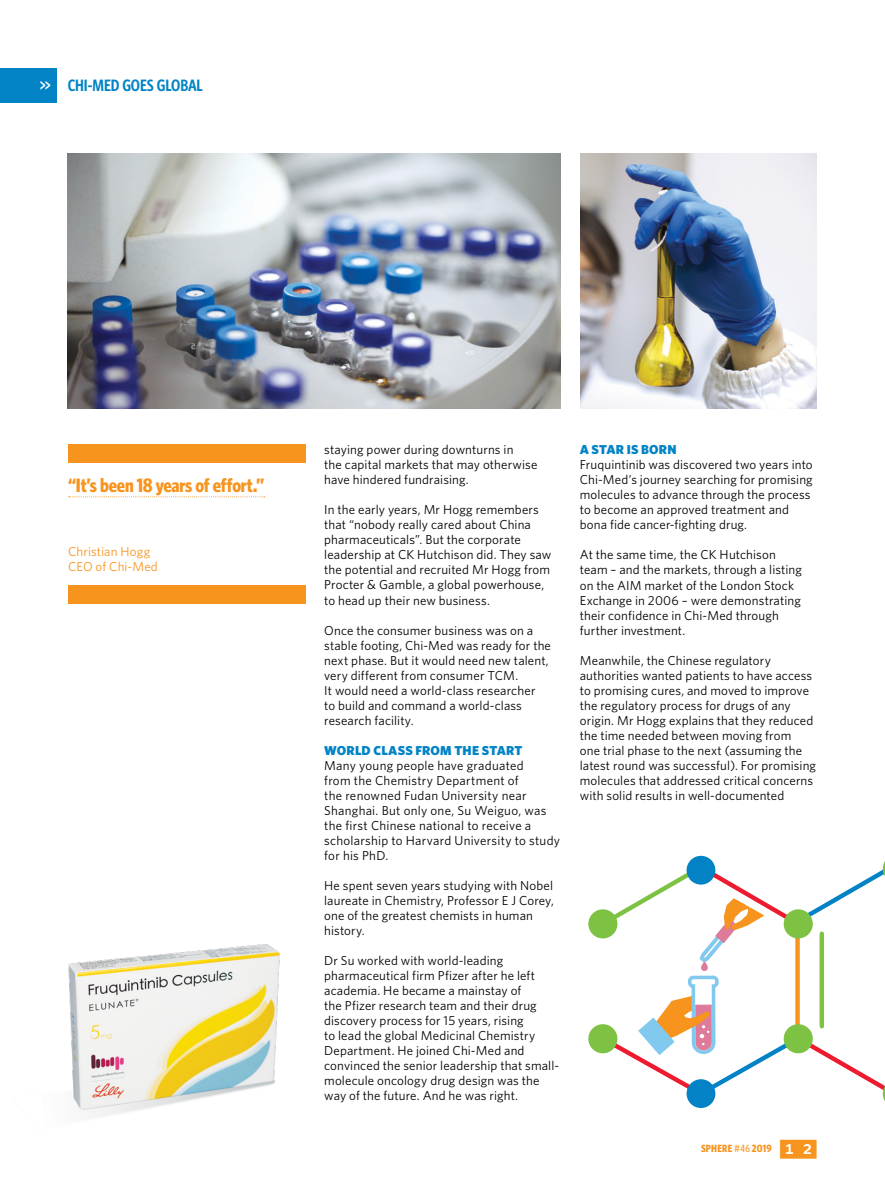
<style>
.page{position:relative;width:885px;height:1191px;background:#fff}
.page>*{position:absolute;margin:0;border:0;box-sizing:border-box;transform-origin:0 0}
.t1{font:700 19.5px "Whitney Condensed";letter-spacing:-.015em;color:#f7941e}
.t2{font:600 16.5px "Whitney Condensed";letter-spacing:-.005em;color:#0283c6}
.t3{font:12.9px/15px "Whitney";letter-spacing:.01em;color:#000}
.t4{font:900 12.9px "Whitney";letter-spacing:.015em;color:#0283c6}
.t5{font:12.9px/15px "Whitney";letter-spacing:.01em;color:#f7941e}
.t6{font:700 10.5px "Whitney Condensed";letter-spacing:.015em;color:#f7941e}
.s1{color:#fff}
.s2{font-weight:500}
.s3{font-family:"Whitney Index Black Square Bd";font-weight:400;font-size:22.5px}
</style>
<div class="page">
<div style="left:0;top:68px;width:56px;height:34px;background:#0283c6"></div>
<img style="left:68px;top:153px;width:493px;height:255px">
<img style="left:580px;top:153px;width:236px;height:255px">
<div style="left:68px;top:444px;width:237px;height:19px;background:#f7941e"></div>
<svg style="left:69px;top:496px;width:196px;height:1px"></svg>
<div style="left:68px;top:585px;width:237px;height:18px;background:#f7941e"></div>
<img style="left:68px;top:944px;width:212px;height:174px">
<div style="left:590px;top:1026px;width:25px;height:25px;background:#7dc242;border-radius:50%"></div>
<div style="left:588px;top:1024px;width:29px;height:29px;border:4px solid #7dc242;border-radius:50%"></div>
<div style="left:590px;top:911px;width:25px;height:25px;background:#7dc242;border-radius:50%"></div>
<div style="left:588px;top:909px;width:29px;height:29px;border:4px solid #7dc242;border-radius:50%"></div>
<svg style="left:596px;top:855px;width:288px;height:253px"></svg>
<p class="t2" style="left:40px;top:75px;width:157px"><span class="s1">&gt;&gt;</span> CHi-MED GOES GLOBAl</p>
<h1 class="t1" style="left:68px;top:474px;width:198px">“It’s been 18 years of effort.”</h1>
<p class="t5" style="left:68px;top:543px;width:91px">Christian Hogg<br>CEO of Chi-Med</p>
<p class="t3" style="left:324px;top:442px;width:215px">staying power during downturns in<br>the capital markets that may otherwise have hindered fundraising.</p>
<p class="t3" style="left:324px;top:502px;width:229px">In the early years, Mr Hogg remembers that “nobody really cared about China pharmaceuticals”. But the corporate leadership at CK Hutchison did. They saw the potential and recruited Mr Hogg from Procter &amp; Gamble, a global powerhouse, to head up their new business.</p>
<p class="t3" style="left:324px;top:622px;width:228px">Once the consumer business was on a stable footing, Chi-Med was ready for the next phase. But it would need new talent, very different from consumer TCM.<br>It would need a world-class researcher<br>to build and command a world-class research facility.</p>
<p class="t4" style="left:324px;top:742px;width:200px">WORLD CLASS FROM THE START</p>
<p class="t3" style="left:324px;top:757px;width:237px">Many young people have graduated<br>from the Chemistry Department of<br>the renowned Fudan University near Shanghai. But only one, Su Weiguo, was the first Chinese national to receive a scholarship to Harvard University to study for his PhD.</p>
<p class="t3" style="left:324px;top:877px;width:231px">He spent seven years studying with Nobel laureate in Chemistry, Professor E J Corey, one of the greatest chemists in human history.</p>
<p class="t3" style="left:324px;top:952px;width:236px">Dr Su worked with world-leading pharmaceutical firm Pfizer after he left academia. He became a mainstay of<br>the Pfizer research team and their drug discovery process for 15 years, rising<br>to lead the global Medicinal Chemistry Department. He joined Chi-Med and convinced the senior leadership that small&shy;molecule oncology drug design was the way of the future. And he was right.</p>
<p class="t4" style="left:579px;top:442px;width:98px">A STAR IS BORN</p>
<p class="t3" style="left:579px;top:457px;width:234px">Fruquintinib was discovered two years into Chi-Med’s journey searching for promising molecules to advance through the process to become an approved treatment and bona fide cancer-fighting drug.</p>
<p class="t3" style="left:579px;top:547px;width:224px">At the same time, the CK Hutchison team – and the markets, through a listing on the AIM market of the London Stock Exchange in 2006 – were demonstrating their confidence in Chi-Med through further investment.</p>
<p class="t3" style="left:579px;top:652px;width:238px">Meanwhile, the Chinese regulatory authorities wanted patients to have access to promising cures, and moved to improve the regulatory process for drugs of any origin. Mr Hogg explains that they reduced the time needed between moving from<br>one trial phase to the next (assuming the latest round was successful). For promising molecules that addressed critical concerns with solid results in well-documented</p>
<p class="t6" style="left:701px;top:1142px;width:119px">Sphere <span class="s2">#46</span> 2019 <span class="s3">12</span></p>
</div>
